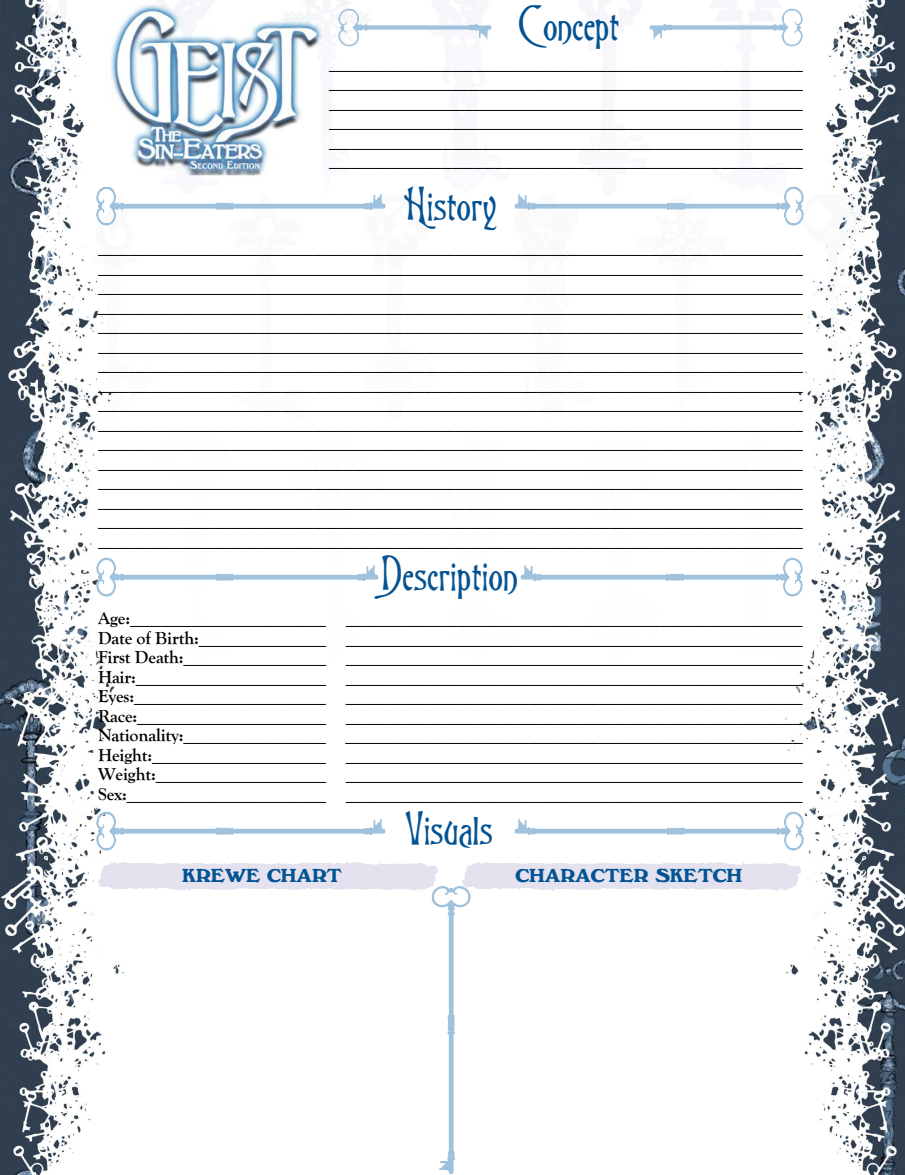
<style>
.page{position:relative;width:905px;height:1175px;background:#fff}
.page>*{position:absolute;margin:0;border:0;box-sizing:border-box;transform-origin:0 0}
.t1{font:40.5px "Trinigan FG";color:#035293}
.t2{font:21px/19.5px "Goudy";color:#000;text-align:justify}
.t3{font:19.5px "Windsor Demi.fog";letter-spacing:-.01em;color:#035293}
.s1{font-family:"Goudy Old Style";font-weight:700;font-size:18px}
</style>
<div class="page">
<img style="left:0;top:0;width:904px;height:1174px">
<img style="left:94px;top:185px;width:292px;height:43px">
<img style="left:513px;top:185px;width:292px;height:43px">
<img style="left:94px;top:555px;width:286px;height:43px">
<img style="left:94px;top:809px;width:292px;height:43px">
<img style="left:513px;top:809px;width:292px;height:43px">
<img style="left:95px;top:857px;width:347px;height:37px">
<img style="left:458px;top:857px;width:347px;height:37px">
<img style="left:430px;top:883px;width:43px;height:291px">
<img style="left:519px;top:555px;width:285px;height:43px">
<img style="left:335px;top:6px;width:157px;height:43px">
<img style="left:648px;top:6px;width:157px;height:43px">
<h1 class="t1" style="left:518px;top:-7px;width:103px">Concept</h1>
<p class="t2" style="left:329px;top:51px;width:475px">______________________________________________ ______________________________________________ ______________________________________________ ______________________________________________ ______________________________________________</p>
<p class="t2" style="left:329px;top:149px;width:475px">______________________________________________</p>
<h1 class="t1" style="left:404px;top:173px;width:93px">History</h1>
<p class="t2" style="left:98px;top:236px;width:706px">_____________________________________________________________________ _____________________________________________________________________ _____________________________________________________________________ _____________________________________________________________________ _____________________________________________________________________ _____________________________________________________________________ _____________________________________________________________________ _____________________________________________________________________ _____________________________________________________________________ _____________________________________________________________________ _____________________________________________________________________ _____________________________________________________________________ _____________________________________________________________________ _____________________________________________________________________ _____________________________________________________________________ _____________________________________________________________________</p>
<h1 class="t1" style="left:381px;top:543px;width:139px">Description</h1>
<p class="t2" style="left:98px;top:606px;width:706px"><span class="s1">Age:</span>___________________ _____________________________________________ <span class="s1">Date of Birth:</span>_____________ _____________________________________________ <span class="s1">First Death:</span>______________ _____________________________________________ <span class="s1">Hair:</span>___________________ _____________________________________________ <span class="s1">Eyes:</span>___________________ _____________________________________________ <span class="s1">Race:</span>___________________ _____________________________________________ <span class="s1">Nationality:</span>______________ _____________________________________________ <span class="s1">Height:</span>_________________ _____________________________________________ <span class="s1">Weight:</span>_________________ _____________________________________________ <span class="s1">Sex:</span>____________________ _____________________________________________</p>
<h1 class="t1" style="left:405px;top:797px;width:89px">Visuals</h1>
<p class="t3" style="left:182px;top:863px;width:161px">KREWE CHART</p>
<p class="t3" style="left:515px;top:863px;width:228px">CHARACTER SKETCH</p>
</div>
